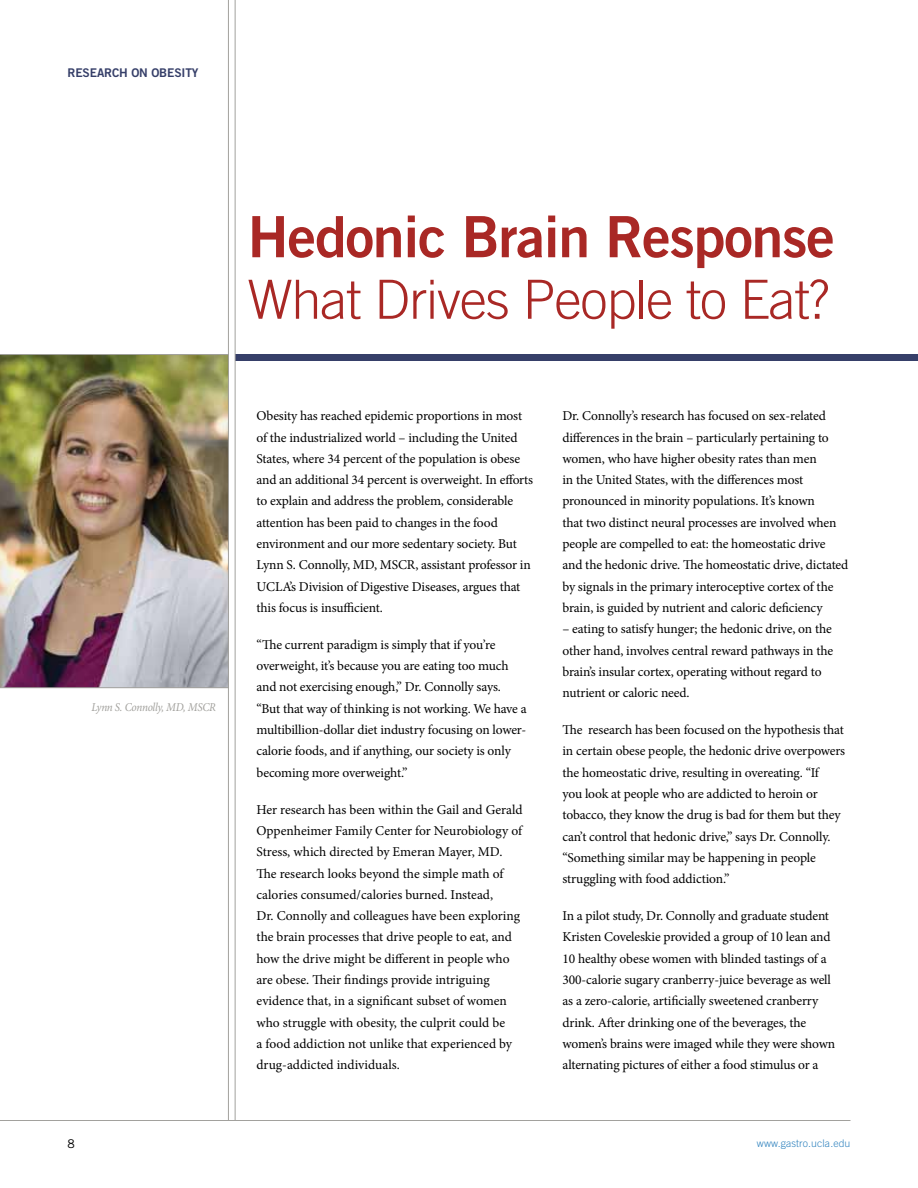
<style>
.page{position:relative;width:918px;height:1188px;background:#fff}
.page>*{position:absolute;margin:0;border:0;box-sizing:border-box;transform-origin:0 0}
.t1{font:57px "Trade Gothic Bold Two";letter-spacing:-.02em;color:#a92825}
.t2{font:300 54px "Trade Gothic";letter-spacing:-.02em;color:#a92825}
.t3{font:13.5px/21.3px "Minion Pro";letter-spacing:-.01em;color:#000}
.Photo_caption{font:italic 12px "Minion Pro";letter-spacing:-.025em;color:#a2a19d;scale:.93 1}
.t4{font:12px "Trade Gothic Bold Two";letter-spacing:-.01em;color:#363f69}
.t5{font:12px "Trade Gothic";color:#000}
.t6{font:300 10.5px "Trade Gothic";letter-spacing:.01em;color:#3284bf}
</style>
<div class="page">
<img style="left:0;top:355px;width:228px;height:332px">
<div style="left:235px;top:354px;width:683px;height:7px;background:#363f69"></div>
<hr style="left:0;top:1120px;width:850px;height:1px;background:#a2a19d">
<hr style="left:228px;top:0;width:1px;height:1120px;background:#a2a19d">
<hr style="left:235px;top:0;width:1px;height:1120px;background:#a2a19d">
<hr style="left:0;top:354px;width:228px;height:1px;background:#a2a19d">
<hr style="left:0;top:687px;width:228px;height:1px;background:#a2a19d">
<p class="t4" style="left:68px;top:65px;width:133px">RESEARCH ON OBESITY</p>
<p class="t1" style="left:248px;top:202px;width:589px">Hedonic Brain Response</p>
<p class="t2" style="left:248px;top:268px;width:584px">What Drives People to Eat?</p>
<p class="Photo_caption" style="left:92px;top:699px;width:135px">Lynn S. Connolly, MD, MSCR</p>
<p class="t5" style="left:68px;top:1136px;width:9px">8</p>
<p class="t3" style="left:256px;top:405px;width:278px">Obesity has reached epidemic proportions in most of the industrialized world – including the United States, where 34 percent of the population is obese and an additional 34 percent is overweight. In efforts to explain and address the problem, considerable attention has been paid to changes in the food environment and our more sedentary society. But Lynn S. Connolly, MD, MSCR, assistant professor in UCLA’s Division of Digestive Diseases, argues that this focus is insufficient.</p>
<p class="t3" style="left:256px;top:634px;width:272px">“The current paradigm is simply that if you’re overweight, it’s because you are eating too much and not exercising enough,” Dr. Connolly says. “But that way of thinking is not working. We have a multibillion-dollar diet industry focusing on lower&shy;calorie foods, and if anything, our society is only becoming more overweight.”</p>
<p class="t3" style="left:256px;top:799px;width:268px">Her research has been within the Gail and Gerald Oppenheimer Family Center for Neurobiology of Stress, which directed by Emeran Mayer, MD.<br>The research looks beyond the simple math of calories consumed/calories burned. Instead,<br>Dr. Connolly and colleagues have been exploring the brain processes that drive people to eat, and how the drive might be different in people who are obese. Their findings provide intriguing evidence that, in a significant subset of women who struggle with obesity, the culprit could be<br>a food addiction not unlike that experienced by drug-addicted individuals.</p>
<p class="t3" style="left:562px;top:405px;width:287px">Dr. Connolly’s research has focused on sex-related differences in the brain – particularly pertaining to women, who have higher obesity rates than men<br>in the United States, with the differences most pronounced in minority populations. It’s known<br>that two distinct neural processes are involved when people are compelled to eat: the homeostatic drive and the hedonic drive. The homeostatic drive, dictated by signals in the primary interoceptive cortex of the brain, is guided by nutrient and caloric deficiency</p>
<p class="t3" style="left:562px;top:618px;width:272px">– eating to satisfy hunger; the hedonic drive, on the other hand, involves central reward pathways in the brain’s insular cortex, operating without regard to nutrient or caloric need.</p>
<p class="t3" style="left:562px;top:719px;width:284px">The research has been focused on the hypothesis that in certain obese people, the hedonic drive overpowers the homeostatic drive, resulting in overeating. “If<br>you look at people who are addicted to heroin or tobacco, they know the drug is bad for them but they can’t control that hedonic drive,” says Dr. Connolly. “Something similar may be happening in people struggling with food addiction.”</p>
<p class="t3" style="left:562px;top:905px;width:274px">In a pilot study, Dr. Connolly and graduate student Kristen Coveleskie provided a group of 10 lean and 10 healthy obese women with blinded tastings of a 300-calorie sugary cranberry-juice beverage as well as a zero-calorie, artificially sweetened cranberry drink. After drinking one of the beverages, the women’s brains were imaged while they were shown alternating pictures of either a food stimulus or a</p>
<p class="t6" style="left:757px;top:1137px;width:95px">www.gastro.ucla.edu</p>
</div>
